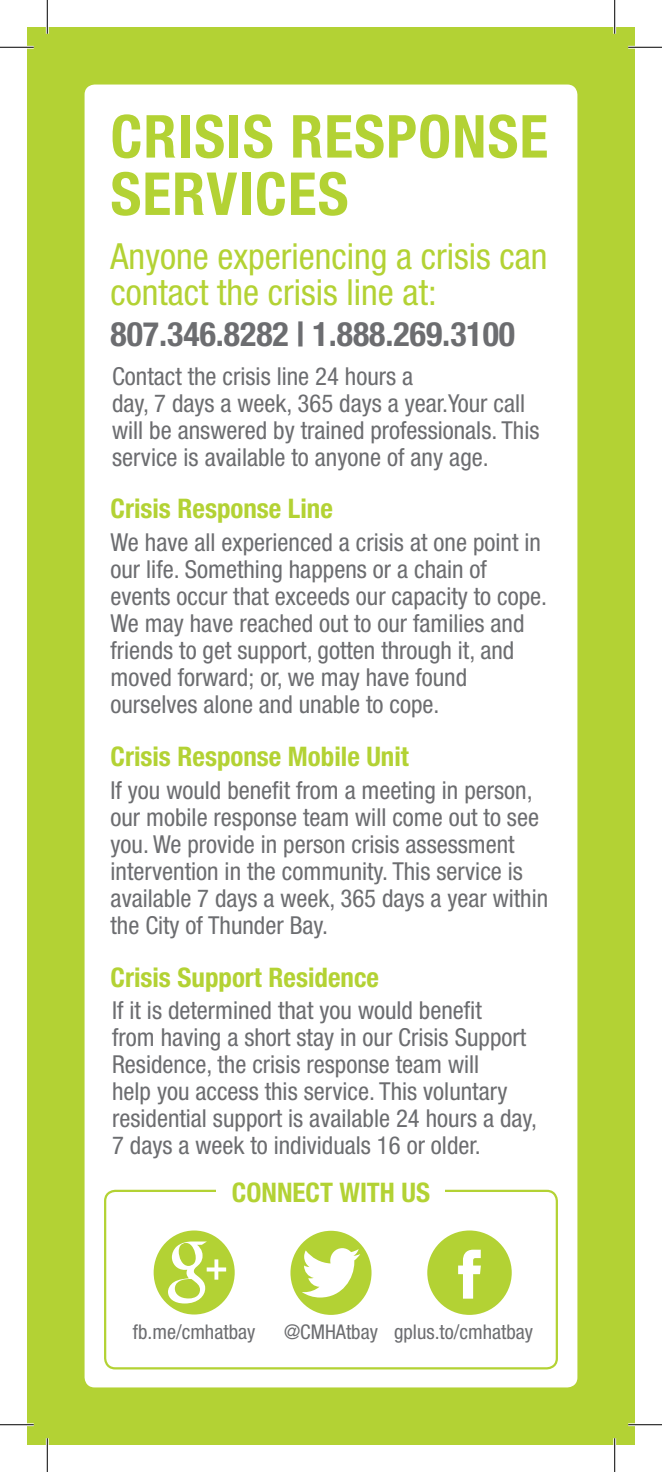
<style>
.page{position:relative;width:662px;height:1472px;background:#fff}
.page>*{position:absolute;margin:0;border:0;box-sizing:border-box;transform-origin:0 0}
.t1{font:700 condensed 59.4px "Helvetica Neue LT Std";letter-spacing:.02em;color:#b3d234}
.t2{font:condensed 36px/36px "Helvetica Neue LT Std";color:#b3d234}
.t3{font:700 condensed 33.75px "Helvetica Neue LT Std";color:#6c6d70}
.t4{font:700 condensed 27px "Helvetica Neue LT Std";color:#b3d234}
.t5{font:condensed 24.75px/27px "Helvetica Neue LT Std";color:#6c6d70}
.t6{font:condensed 20.25px "Helvetica Neue LT Std";color:#6c6d70}
</style>
<div class="page">
<div style="left:27px;top:27px;width:607px;height:1417px;background:#b3d234"></div>
<div style="left:85px;top:85px;width:492px;height:1302px;background:#fff;border-radius:10px"></div>
<svg style="left:154px;top:1230px;width:81px;height:84px"></svg>
<svg style="left:427px;top:1230px;width:84px;height:84px"></svg>
<div style="left:104px;top:1189px;width:454px;height:180px;border:2px solid #b3d234;border-radius:10px"></div>
<div style="left:217px;top:1161px;width:228px;height:55px;background:#fff"></div>
<svg style="left:290px;top:1230px;width:81px;height:84px"></svg>
<hr style="left:0;top:46px;width:34px;height:3px;background:#fff">
<hr style="left:628px;top:46px;width:34px;height:3px;background:#fff">
<hr style="left:0;top:1423px;width:34px;height:3px;background:#fff">
<hr style="left:628px;top:1423px;width:34px;height:3px;background:#fff">
<hr style="left:46px;top:0;width:3px;height:34px;background:#fff">
<hr style="left:46px;top:1438px;width:3px;height:34px;background:#fff">
<hr style="left:613px;top:0;width:3px;height:34px;background:#fff">
<hr style="left:613px;top:1438px;width:3px;height:34px;background:#fff">
<hr style="left:0;top:47px;width:34px;height:1px;background:#000">
<hr style="left:628px;top:47px;width:34px;height:1px;background:#000">
<hr style="left:0;top:1424px;width:34px;height:1px;background:#000">
<hr style="left:628px;top:1424px;width:34px;height:1px;background:#000">
<hr style="left:47px;top:0;width:1px;height:34px;background:#000">
<hr style="left:47px;top:1438px;width:1px;height:34px;background:#000">
<hr style="left:614px;top:0;width:1px;height:34px;background:#000">
<hr style="left:614px;top:1438px;width:1px;height:34px;background:#000">
<p class="t1" style="left:110px;top:100px;width:439px">CRISIS RESPONSE</p>
<p class="t1" style="left:110px;top:158px;width:239px">SERVICES</p>
<p class="t2" style="left:110px;top:238px;width:438px">Anyone experiencing a crisis can contact the crisis line at:</p>
<p class="t3" style="left:110px;top:314px;width:406px">807.346.8282 | 1.888.269.3100</p>
<p class="t5" style="left:112px;top:363px;width:302px">Contact the crisis line 24 hours a</p>
<p class="t5" style="left:112px;top:390px;width:429px">day, 7 days a week, 365 days a year.Your call will be answered by trained professionals. This service is available to anyone of any age.</p>
<p class="t4" style="left:110px;top:492px;width:224px">Crisis Response Line</p>
<p class="t5" style="left:110px;top:528px;width:432px">We have all experienced a crisis at one point in</p>
<p class="t5" style="left:110px;top:555px;width:438px">our life. Something happens or a chain of events occur that exceeds our capacity to cope.<br>We may have reached out to our families and</p>
<p class="t5" style="left:110px;top:636px;width:405px">friends to get support, gotten through it, and</p>
<p class="t5" style="left:110px;top:663px;width:358px">moved forward; or, we may have found ourselves alone and unable to cope.</p>
<p class="t4" style="left:110px;top:740px;width:300px">Crisis Response Mobile Unit</p>
<p class="t5" style="left:110px;top:776px;width:439px">If you would benefit from a meeting in person, our mobile response team will come out to see you. We provide in person crisis assessment intervention in the community. This service is available 7 days a week, 365 days a year within the City of Thunder Bay.</p>
<p class="t4" style="left:110px;top:961px;width:270px">Crisis Support Residence</p>
<p class="t5" style="left:112px;top:997px;width:426px">If it is determined that you would benefit<br>from having a short stay in our Crisis Support Residence, the crisis response team will<br>help you access this service. This voluntary residential support is available 24 hours a day, 7 days a week to individuals 16 or older.</p>
<p class="t4" style="left:232px;top:1176px;width:199px">CONNECT WITH US</p>
<p class="t6" style="left:133px;top:1320px;width:124px">fb.me/cmhatbay</p>
<p class="t6" style="left:284px;top:1320px;width:95px">@CMHAtbay</p>
<p class="t6" style="left:394px;top:1320px;width:140px">gplus.to/cmhatbay</p>
</div>
